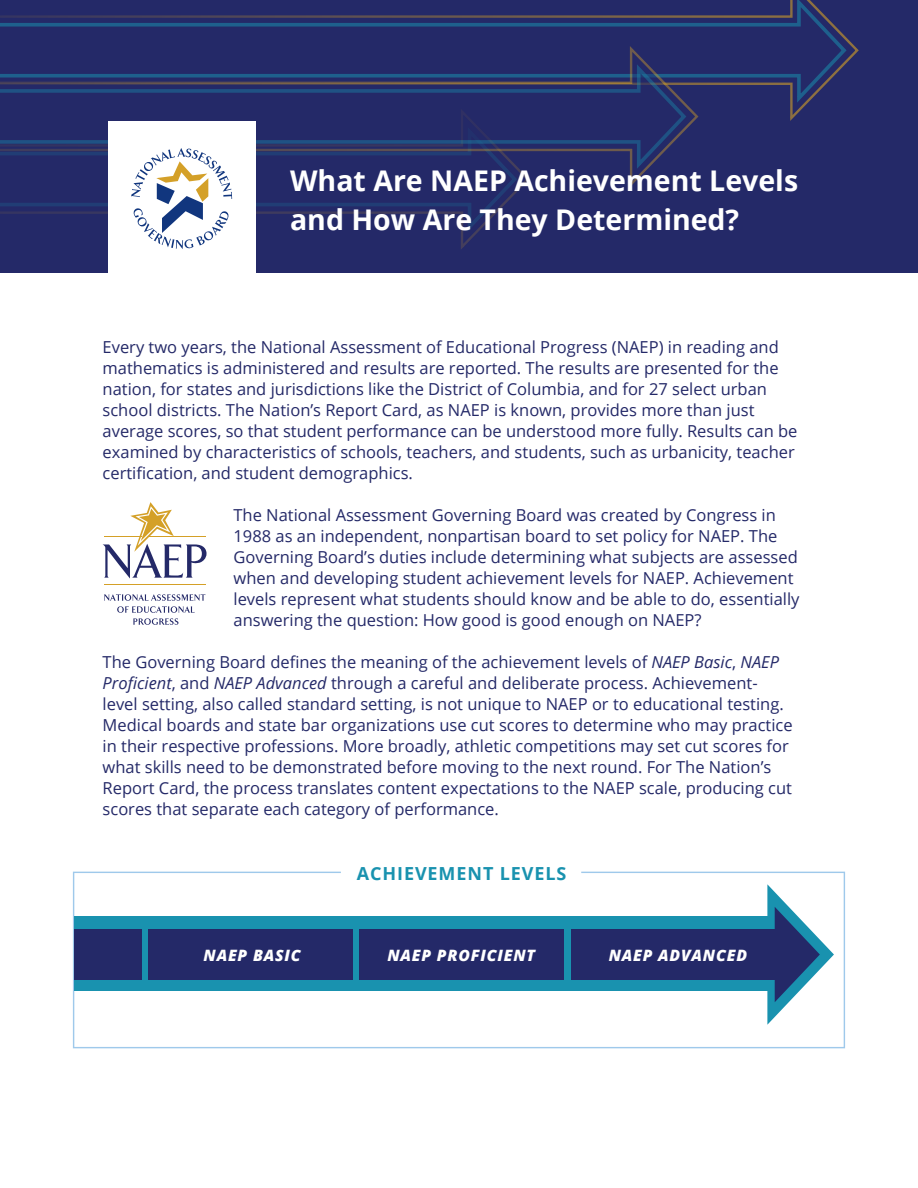
<style>
.page{position:relative;width:918px;height:1188px;background:#fff}
.page>*{position:absolute;margin:0;border:0;box-sizing:border-box;transform-origin:0 0}
.t1{font:700 28.5px/39px "Open Sans";color:#fff}
.t2{font:700 18px "Open Sans";letter-spacing:.05em;color:#1992af}
.t3{font:16.5px/21px "Open Sans";color:#242968}
.t4{font:italic 800 15.6px "Open Sans";letter-spacing:.05em;color:#fff}
.s1{font-style:italic}
</style>
<div class="page">
<svg style="left:73px;top:871px;width:772px;height:178px"></svg>
<div style="left:0;top:0;width:918px;height:273px;background:#242968"></div>
<svg style="left:0;top:0;width:848px;height:104px"></svg>
<svg style="left:0;top:189px;width:519px;height:44px"></svg>
<svg style="left:0;top:46px;width:700px;height:143px"></svg>
<svg style="left:0;top:64px;width:688px;height:106px"></svg>
<div style="left:108px;top:121px;width:148px;height:153px;background:#fff"></div>
<svg style="left:131px;top:148px;width:101px;height:101px"></svg>
<svg style="left:104px;top:594px;width:101px;height:31px"></svg>
<hr style="left:104px;top:584px;width:101px;height:1px;background:#d4a027">
<svg style="left:103px;top:502px;width:104px;height:77px"></svg>
<div style="left:74px;top:917px;width:704px;height:74px;background:#1992af"></div>
<div style="left:149px;top:929px;width:204px;height:51px;background:#242968"></div>
<div style="left:74px;top:929px;width:68px;height:51px;background:#242968"></div>
<div style="left:360px;top:929px;width:204px;height:51px;background:#242968"></div>
<div style="left:571px;top:929px;width:204px;height:51px;background:#242968"></div>
<svg style="left:767px;top:884px;width:67px;height:141px"></svg>
<h1 class="t1" style="left:290px;top:160px;width:510px">What Are NAEP Achievement Levels and How Are They Determined?</h1>
<p class="t3" style="left:103px;top:336px;width:696px">Every two years, the National Assessment of Educational Progress (NAEP) in reading and mathematics is administered and results are reported. The results are presented for the nation, for states and jurisdictions like the District of Columbia, and for 27 select urban school districts. The Nation’s Report Card, as NAEP is known, provides more than just average scores, so that student performance can be understood more fully. Results can be examined by characteristics of schools, teachers, and students, such as urbanicity, teacher certification, and student demographics.</p>
<p class="t3" style="left:234px;top:504px;width:567px">The National Assessment Governing Board was created by Congress in 1988 as an independent, nonpartisan board to set policy for NAEP. The Governing Board’s duties include determining what subjects are assessed when and developing student achievement levels for NAEP. Achievement levels represent what students should know and be able to do, essentially answering the question: How good is good enough on NAEP?</p>
<p class="t3" style="left:103px;top:651px;width:692px">The Governing Board defines the meaning of the achievement levels of <span class="s1">NAEP Basic</span>, <span class="s1">NAEP Proficient</span>, and <span class="s1">NAEP Advanced</span> through a careful and deliberate process. Achievement&shy;level setting, also called standard setting, is not unique to NAEP or to educational testing.<br>Medical boards and state bar organizations use cut scores to determine who may practice in their respective professions. More broadly, athletic competitions may set cut scores for what skills need to be demonstrated before moving to the next round. For The Nation’s Report Card, the process translates content expectations to the NAEP scale, producing cut scores that separate each category of performance.</p>
<p class="t2" style="left:357px;top:860px;width:211px">ACHIEVEMENT LEVELS</p>
<p class="t4" style="left:204px;top:944px;width:99px">NAEP BASIC</p>
<p class="t4" style="left:387px;top:944px;width:149px">NAEP PROFICIENT</p>
<p class="t4" style="left:609px;top:944px;width:140px">NAEP ADVANCED</p>
</div>
